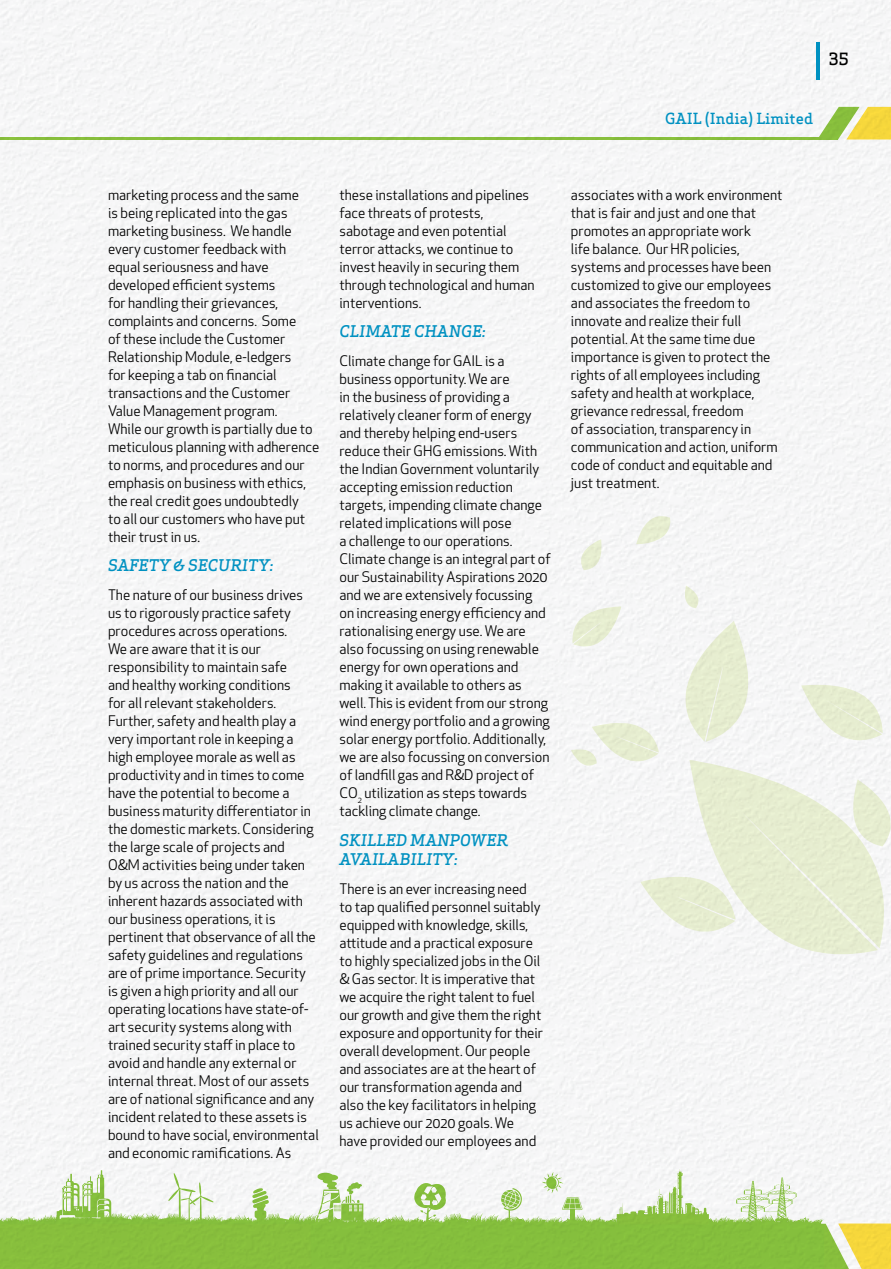
<style>
.page{position:relative;width:891px;height:1269px;background:#fff}
.page>*{position:absolute;margin:0;border:0;box-sizing:border-box;transform-origin:0 0}
.t1{font:500 16.5px "Apex Serif";color:#000}
.t2{font:italic 500 15.75px "Apex Serif";color:#0091c1}
.t3{font:500 15px "Apex Serif";color:#0091c1}
.t4{font:14.25px/18px "Apex New";color:#000}
</style>
<div class="page">
<div style="left:0;top:0;width:891px;height:1169px;background:#f6f6f7"></div>
<svg style="left:817px;top:107px;width:74px;height:33px"></svg>
<hr style="left:0;top:137px;width:838px;height:3px;background:#8dc63f">
<svg style="left:0;top:1169px;width:891px;height:100px"></svg>
<hr style="left:817px;top:42px;width:3px;height:38px;background:#0091c1">
<svg style="left:636px;top:516px;width:35px;height:29px"></svg>
<svg style="left:581px;top:539px;width:21px;height:31px"></svg>
<svg style="left:571px;top:586px;width:320px;height:368px"></svg>
<p class="t1" style="left:829px;top:48px;width:21px">35</p>
<p class="t3" style="left:665px;top:109px;width:149px">GAIL (India) Limited</p>
<p class="t4" style="left:108px;top:186px;width:213px">marketing process and the same<br>is being replicated into the gas marketing business. We handle every customer feedback with equal seriousness and have developed efficient systems<br>for handling their grievances, complaints and concerns. Some<br>of these include the Customer<br>Relationship Module, e-ledgers<br>for keeping a tab on financial transactions and the Customer<br>Value Management program.<br>While our growth is partially due to meticulous planning with adherence to norms, and procedures and our emphasis on business with ethics, the real credit goes undoubtedly<br>to all our customers who have put their trust in us.</p>
<p class="t2" style="left:108px;top:555px;width:21px">SAFET</p>
<p class="t2" style="left:159px;top:555px;width:116px">Y &amp; SEC URITY:</p>
<p class="t4" style="left:108px;top:586px;width:212px">The nature of our business drives us to rigorously practice safety procedures across operations.<br>We are aware that it is our responsibility to maintain safe<br>and healthy working conditions<br>for all relevant stakeholders.<br>Further, safety and health play a very important role in keeping a high employee morale as well as productivity and in times to come have the potential to become a business maturity differentiator in the domestic markets. Considering the large scale of projects and O&amp;M activities being under taken by us across the nation and the inherent hazards associated with our business operations, it is pertinent that observance of all the safety guidelines and regulations are of prime importance. Security is given a high priority and all our operating locations have state-of&shy;art security systems along with trained security staff in place to avoid and handle any external or internal threat. Most of our assets are of national significance and any incident related to these assets is bound to have social, environmental and economic ramifications. As</p>
<p class="t4" style="left:339px;top:185px;width:197px">these installations and pipelines face threats of protests, sabotage and even potential terror attacks, we continue to invest heavily in securing them through technological and human interventions.</p>
<p class="t2" style="left:339px;top:321px;width:22px">CLIMATE</p>
<p class="t2" style="left:414px;top:321px;width:73px">CHANGE:</p>
<p class="t4" style="left:339px;top:352px;width:213px">Climate change for GAIL is a business opportunity. We are<br>in the business of providing a relatively cleaner form of energy and thereby helping end-users reduce their GHG emissions. With the Indian Government voluntarily accepting emission reduction targets, impending climate change related implications will pose<br>a challenge to our operations.<br>Climate change is an integral part of our Sustainability Aspirations 2020 and we are extensively focussing<br>on increasing energy efficiency and rationalising energy use. We are also focussing on using renewable energy for own operations and making it available to others as well. This is evident from our strong wind energy portfolio and a growing solar energy portfolio. Additionally, we are also focussing on conversion of landfill gas and R&amp;D project of CO<sub>2</sub> utilization as steps towards tackling climate change.</p>
<p class="t2" style="left:339px;top:830px;width:21px">SKILLED</p>
<p class="t2" style="left:410px;top:830px;width:88px">MANPO WER</p>
<p class="t2" style="left:339px;top:849px;width:11px">AVAILABILIT</p>
<p class="t2" style="left:442px;top:849px;width:17px">Y:</p>
<p class="t4" style="left:339px;top:879px;width:205px">There is an ever increasing need to tap qualified personnel suitably equipped with knowledge, skills, attitude and a practical exposure to highly specialized jobs in the Oil &amp; Gas sector. It is imperative that we acquire the right talent to fuel our growth and give them the right exposure and opportunity for their overall development. Our people and associates are at the heart of our transformation agenda and also the key facilitators in helping us achieve our 2020 goals. We have provided our employees and</p>
<p class="t4" style="left:571px;top:185px;width:213px">associates with a work environment that is fair and just and one that promotes an appropriate work<br>life balance. Our HR policies, systems and processes have been customized to give our employees and associates the freedom to innovate and realize their full potential. At the same time due importance is given to protect the rights of all employees including safety and health at workplace, grievance redressal, freedom<br>of association, transparency in communication and action, uniform code of conduct and equitable and just treatment.</p>
</div>
